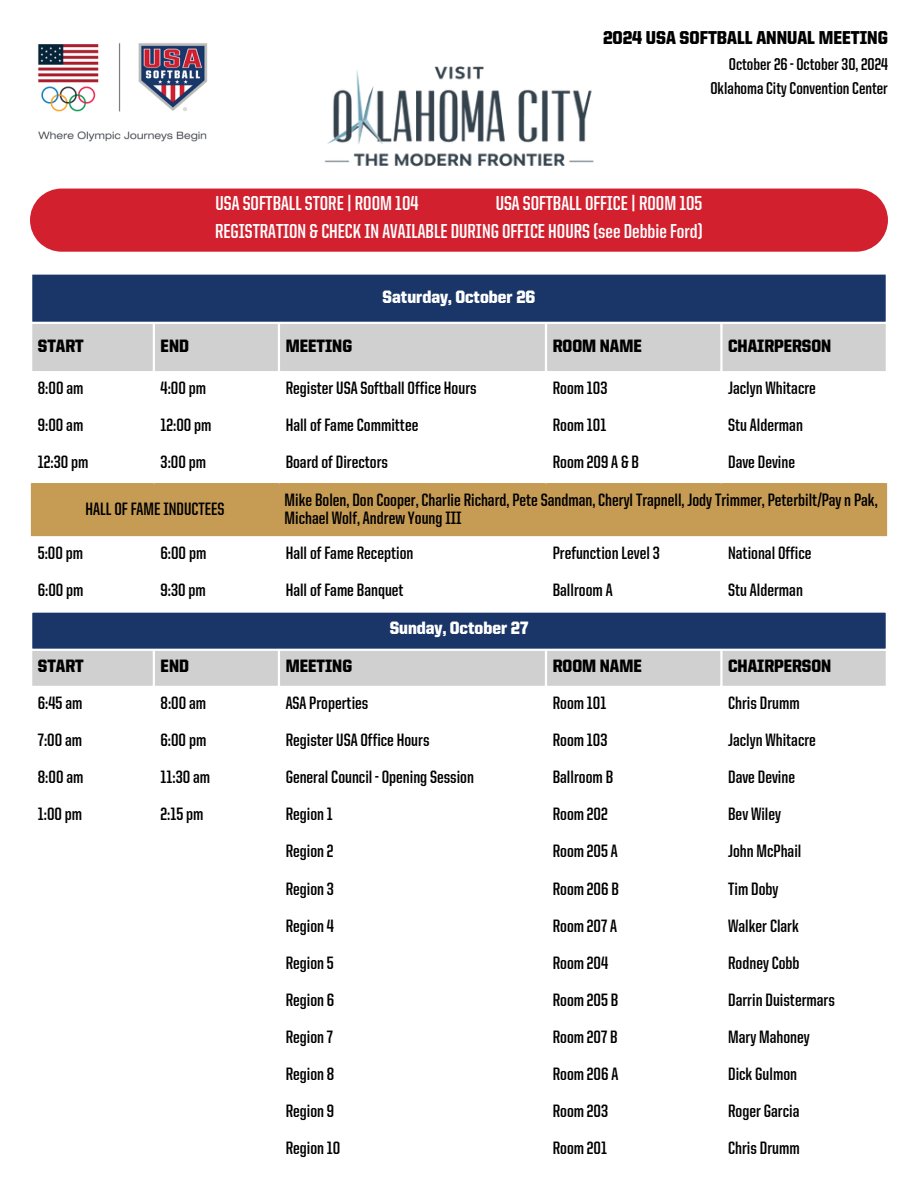
<style>
.page{position:relative;width:918px;height:1188px;background:#fff}
.page>*{position:absolute;margin:0;border:0;box-sizing:border-box;transform-origin:0 0}
.t1{font:700 20.25px/28.2px "United Sans Cond";color:#fff;text-align:right}
.t2{font:900 18.75px "United Sans Semi Cond";color:#000}
.t3{font:700 18px/18px "United Sans Cond";color:#000}
.t4{font:900 18px "United Sans Semi Cond";color:#000}
.t5{font:900 18px "United Sans Semi Cond";color:#fff}
.t6{font:700 17.25px "United Sans Cond";color:#000}
</style>
<div class="page">
<img style="left:38px;top:43px;width:170px;height:99px">
<img style="left:324px;top:66px;width:270px;height:101px">
<div style="left:32px;top:275px;width:854px;height:47px;background:#1a3668"></div>
<svg style="left:32px;top:324px;width:854px;height:362px"></svg>
<div style="left:31px;top:483px;width:856px;height:53px;background:#c69b53"></div>
<hr style="left:153px;top:324px;width:2px;height:159px;background:#fff">
<hr style="left:153px;top:538px;width:2px;height:72px;background:#fff">
<hr style="left:153px;top:651px;width:2px;height:517px;background:#fff">
<hr style="left:278px;top:324px;width:2px;height:159px;background:#fff">
<hr style="left:278px;top:538px;width:2px;height:72px;background:#fff">
<hr style="left:278px;top:651px;width:2px;height:517px;background:#fff">
<hr style="left:545px;top:324px;width:2px;height:159px;background:#fff">
<hr style="left:545px;top:538px;width:2px;height:72px;background:#fff">
<hr style="left:545px;top:651px;width:2px;height:517px;background:#fff">
<hr style="left:720px;top:324px;width:3px;height:159px;background:#fff">
<hr style="left:720px;top:538px;width:3px;height:72px;background:#fff">
<hr style="left:720px;top:651px;width:3px;height:517px;background:#fff">
<hr style="left:30px;top:371px;width:858px;height:2px;background:#fff">
<hr style="left:30px;top:408px;width:858px;height:2px;background:#fff">
<hr style="left:30px;top:445px;width:858px;height:3px;background:#fff">
<hr style="left:30px;top:536px;width:858px;height:2px;background:#fff">
<hr style="left:30px;top:573px;width:858px;height:3px;background:#fff">
<hr style="left:30px;top:610px;width:858px;height:3px;background:#fff">
<hr style="left:30px;top:649px;width:858px;height:2px;background:#fff">
<div style="left:30px;top:189px;width:858px;height:63px;background:#d2202f"></div>
<p class="t2" style="left:603px;top:30px;width:286px">2024 USA SOFTBALL ANNUAL MEETING</p>
<p class="t6" style="left:729px;top:57px;width:161px">October 26 - October 30, 2024</p>
<p class="t6" style="left:710px;top:81px;width:179px">Oklahoma City Convention Center</p>
<p class="t1" style="left:215px;top:191px;width:489px">USA SOFTBALL OFFICE | ROOM 105<br>REGISTRATION &amp; CHECK IN AVAILABLE DURING OFFICE HOURS (see Debbie Ford)</p>
<p class="t1" style="left:216px;top:191px;width:204px">USA SOFTBALL STORE | ROOM 104</p>
<p class="t5" style="left:383px;top:289px;width:154px">Saturday, October 26</p>
<p class="t4" style="left:38px;top:338px;width:47px">START</p>
<p class="t4" style="left:161px;top:338px;width:30px">END</p>
<h2 class="t4" style="left:286px;top:338px;width:68px">MEETING</h2>
<p class="t4" style="left:553px;top:338px;width:91px">ROOM NAME</p>
<p class="t4" style="left:728px;top:338px;width:105px">CHAIRPERSON</p>
<p class="t3" style="left:38px;top:381px;width:47px">8:00 am</p>
<p class="t3" style="left:161px;top:381px;width:47px">4:00 pm</p>
<p class="t3" style="left:286px;top:381px;width:193px">Register USA Softball Office Hours</p>
<p class="t3" style="left:553px;top:381px;width:56px">Room 103</p>
<p class="t3" style="left:728px;top:381px;width:89px">Jaclyn Whitacre</p>
<p class="t3" style="left:38px;top:418px;width:47px">9:00 am</p>
<p class="t3" style="left:161px;top:418px;width:52px">12:00 pm</p>
<p class="t3" style="left:286px;top:418px;width:134px">Hall of Fame Committee</p>
<p class="t3" style="left:553px;top:418px;width:55px">Room 101</p>
<p class="t3" style="left:728px;top:418px;width:76px">Stu Alderman</p>
<p class="t3" style="left:38px;top:455px;width:52px">12:30 pm</p>
<p class="t3" style="left:161px;top:455px;width:47px">3:00 pm</p>
<p class="t3" style="left:286px;top:455px;width:104px">Board of Directors</p>
<p class="t3" style="left:553px;top:455px;width:88px">Room 209 A &amp; B</p>
<p class="t3" style="left:728px;top:455px;width:68px">Dave Devine</p>
<p class="t3" style="left:86px;top:501px;width:140px">HALL OF FAME INDUCTEES</p>
<p class="t3" style="left:285px;top:492px;width:595px">Mike Bolen, Don Cooper, Charlie Richard, Pete Sandman, Cheryl Trapnell, Jody Trimmer, Peterbilt/Pay n Pak,<br>Michael Wolf, Andrew Young III</p>
<p class="t3" style="left:38px;top:545px;width:47px">5:00 pm</p>
<p class="t3" style="left:161px;top:545px;width:47px">6:00 pm</p>
<p class="t3" style="left:286px;top:545px;width:129px">Hall of Fame Reception</p>
<p class="t3" style="left:553px;top:545px;width:109px">Prefunction Level 3</p>
<p class="t3" style="left:728px;top:545px;width:85px">National Office</p>
<p class="t3" style="left:38px;top:583px;width:47px">6:00 pm</p>
<p class="t3" style="left:161px;top:583px;width:47px">9:30 pm</p>
<p class="t3" style="left:286px;top:583px;width:119px">Hall of Fame Banquet</p>
<p class="t3" style="left:553px;top:583px;width:61px">Ballroom A</p>
<p class="t3" style="left:728px;top:583px;width:76px">Stu Alderman</p>
<p class="t5" style="left:390px;top:620px;width:140px">Sunday, October 27</p>
<p class="t4" style="left:38px;top:658px;width:47px">START</p>
<p class="t4" style="left:161px;top:658px;width:30px">END</p>
<p class="t4" style="left:286px;top:658px;width:68px">MEETING</p>
<p class="t4" style="left:553px;top:658px;width:91px">ROOM NAME</p>
<p class="t4" style="left:728px;top:658px;width:105px">CHAIRPERSON</p>
<p class="t3" style="left:38px;top:695px;width:46px">6:45 am</p>
<p class="t3" style="left:161px;top:695px;width:47px">8:00 am</p>
<p class="t3" style="left:286px;top:695px;width:84px">ASA Properties</p>
<p class="t3" style="left:553px;top:695px;width:55px">Room 101</p>
<p class="t3" style="left:728px;top:695px;width:73px">Chris Drumm</p>
<p class="t3" style="left:38px;top:732px;width:46px">7:00 am</p>
<p class="t3" style="left:161px;top:732px;width:47px">6:00 pm</p>
<p class="t3" style="left:286px;top:732px;width:145px">Register USA Office Hours</p>
<p class="t3" style="left:553px;top:732px;width:56px">Room 103</p>
<p class="t3" style="left:728px;top:732px;width:89px">Jaclyn Whitacre</p>
<p class="t3" style="left:38px;top:770px;width:47px">8:00 am</p>
<p class="t3" style="left:161px;top:770px;width:51px">11:30 am</p>
<p class="t3" style="left:286px;top:770px;width:190px">General Council - Opening Session</p>
<p class="t3" style="left:553px;top:770px;width:62px">Ballroom B</p>
<p class="t3" style="left:728px;top:770px;width:68px">Dave Devine</p>
<p class="t3" style="left:38px;top:807px;width:46px">1:00 pm</p>
<p class="t3" style="left:161px;top:807px;width:44px">2:15 pm</p>
<p class="t3" style="left:286px;top:807px;width:49px">Region 1</p>
<p class="t3" style="left:553px;top:807px;width:56px">Room 202</p>
<p class="t3" style="left:728px;top:807px;width:54px">Bev Wiley</p>
<p class="t3" style="left:286px;top:844px;width:49px">Region 2</p>
<p class="t3" style="left:553px;top:844px;width:67px">Room 205 A</p>
<p class="t3" style="left:728px;top:844px;width:75px">John McPhail</p>
<p class="t3" style="left:286px;top:881px;width:50px">Region 3</p>
<p class="t3" style="left:553px;top:881px;width:68px">Room 206 B</p>
<p class="t3" style="left:728px;top:881px;width:52px">Tim Doby</p>
<p class="t3" style="left:286px;top:918px;width:50px">Region 4</p>
<p class="t3" style="left:553px;top:918px;width:66px">Room 207 A</p>
<p class="t3" style="left:728px;top:918px;width:72px">Walker Clark</p>
<p class="t3" style="left:286px;top:955px;width:50px">Region 5</p>
<p class="t3" style="left:553px;top:955px;width:57px">Room 204</p>
<p class="t3" style="left:728px;top:955px;width:73px">Rodney Cobb</p>
<p class="t3" style="left:286px;top:992px;width:50px">Region 6</p>
<p class="t3" style="left:553px;top:992px;width:67px">Room 205 B</p>
<p class="t3" style="left:728px;top:992px;width:108px">Darrin Duistermars</p>
<p class="t3" style="left:286px;top:1029px;width:49px">Region 7</p>
<p class="t3" style="left:553px;top:1029px;width:66px">Room 207 B</p>
<p class="t3" style="left:728px;top:1029px;width:83px">Mary Mahoney</p>
<p class="t3" style="left:286px;top:1067px;width:50px">Region 8</p>
<p class="t3" style="left:553px;top:1067px;width:67px">Room 206 A</p>
<p class="t3" style="left:728px;top:1067px;width:70px">Dick Gulmon</p>
<p class="t3" style="left:286px;top:1104px;width:50px">Region 9</p>
<p class="t3" style="left:553px;top:1104px;width:57px">Room 203</p>
<p class="t3" style="left:728px;top:1104px;width:73px">Roger Garcia</p>
<p class="t3" style="left:286px;top:1141px;width:56px">Region 10</p>
<p class="t3" style="left:553px;top:1141px;width:56px">Room 201</p>
<p class="t3" style="left:728px;top:1141px;width:73px">Chris Drumm</p>
</div>
